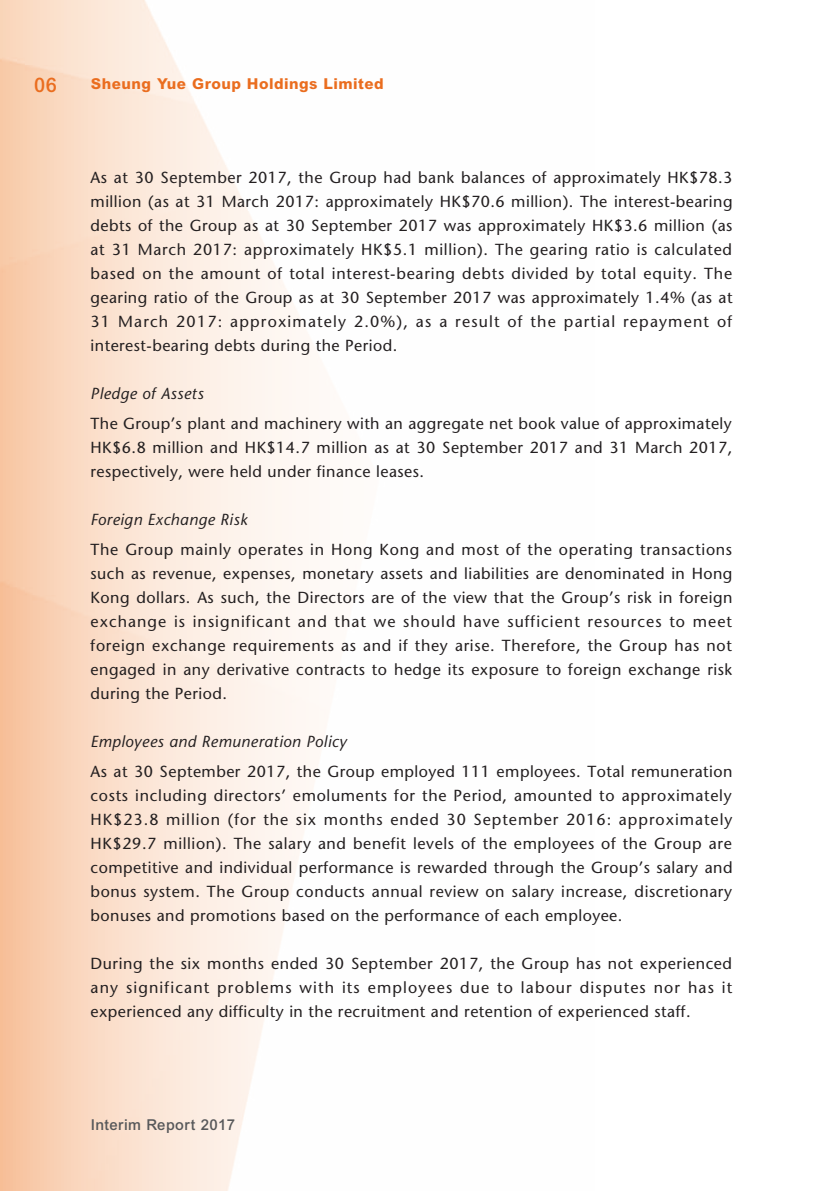
<style>
.page{position:relative;width:840px;height:1191px;background:#fff}
.page>*{position:absolute;margin:0;border:0;box-sizing:border-box;transform-origin:0 0}
.t1{font:500 20px "Arial MT Std";color:#ea6d1f}
.t2{font:500 16px/24px "Stone Sans Std";letter-spacing:.03em;color:#231f20;text-align:justify}
.t3{font:italic 500 16px "Stone Sans Std";letter-spacing:.03em;color:#231f20}
.t4{font:800 15px "Arial MT Std";letter-spacing:.03em;color:#ea6d1f}
.t5{font:500 15px "Arial MT Std";letter-spacing:.03em;color:#57585a}
</style>
<div class="page">
<p class="t1" style="left:34px;top:73px;width:24px">06</p>
<p class="t4" style="left:91px;top:75px;width:294px">Sheung Yue Group Holdings Limited</p>
<p class="t2" style="left:90px;top:166px;width:643px">As at 30 September 2017, the Group had bank balances of approximately HK$78.3 million (as at 31 March 2017: approximately HK$70.6 million). The interest-bearing debts of the Group as at 30 September 2017 was approximately HK$3.6 million (as at 31 March 2017: approximately HK$5.1 million). The gearing ratio is calculated based on the amount of total interest-bearing debts divided by total equity. The gearing ratio of the Group as at 30 September 2017 was approximately 1.4% (as at 31 March 2017: approximately 2.0%), as a result of the partial repayment of interest-bearing debts during the Period.</p>
<p class="t3" style="left:90px;top:384px;width:114px">Pledge of Assets</p>
<p class="t2" style="left:90px;top:411px;width:643px">The Group’s plant and machinery with an aggregate net book value of approximately HK$6.8 million and HK$14.7 million as at 30 September 2017 and 31 March 2017, respectively, were held under finance leases.</p>
<p class="t3" style="left:90px;top:510px;width:158px">Foreign Exchange Risk</p>
<p class="t2" style="left:90px;top:537px;width:643px">The Group mainly operates in Hong Kong and most of the operating transactions such as revenue, expenses, monetary assets and liabilities are denominated in Hong Kong dollars. As such, the Directors are of the view that the Group’s risk in foreign exchange is insignificant and that we should have sufficient resources to meet foreign exchange requirements as and if they arise. Therefore, the Group has not engaged in any derivative contracts to hedge its exposure to foreign exchange risk during the Period.</p>
<p class="t3" style="left:90px;top:732px;width:257px">Employees and Remuneration Policy</p>
<p class="t2" style="left:90px;top:759px;width:643px">As at 30 September 2017, the Group employed 111 employees. Total remuneration costs including directors’ emoluments for the Period, amounted to approximately HK$23.8 million (for the six months ended 30 September 2016: approximately HK$29.7 million). The salary and benefit levels of the employees of the Group are competitive and individual performance is rewarded through the Group’s salary and bonus system. The Group conducts annual review on salary increase, discretionary bonuses and promotions based on the performance of each employee.</p>
<p class="t2" style="left:90px;top:951px;width:643px">During the six months ended 30 September 2017, the Group has not experienced any significant problems with its employees due to labour disputes nor has it experienced any difficulty in the recruitment and retention of experienced staff.</p>
<p class="t5" style="left:91px;top:1116px;width:146px">Interim Report 2017</p>
</div>
